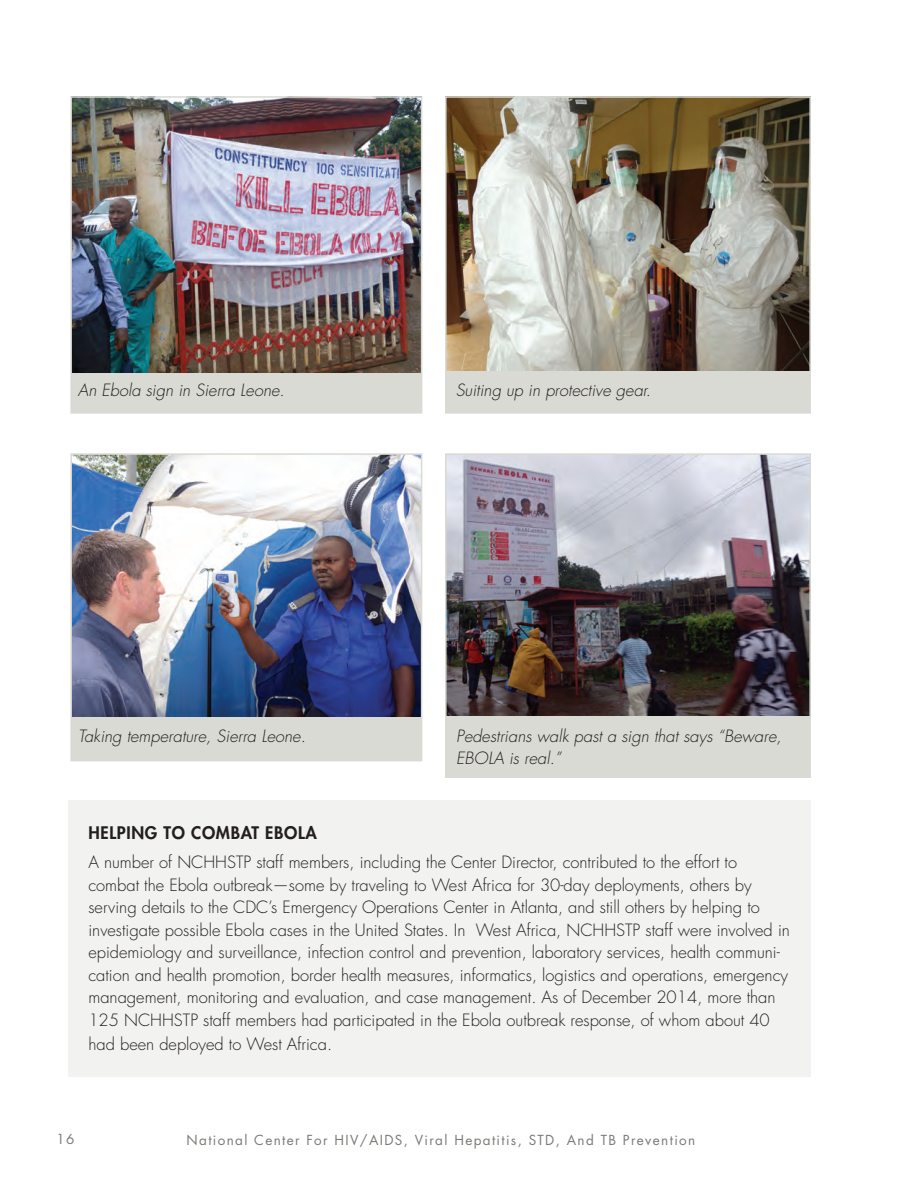
<style>
.page{position:relative;width:918px;height:1188px;background:#fff}
.page>*{position:absolute;margin:0;border:0;box-sizing:border-box;transform-origin:0 0}
.H4_BOX{font:800 16.8px "Futura Std";letter-spacing:.04em;color:#231f20}
.t1{font:300 16.5px/22.5px "Futura Std";color:#231f20}
.t2{font:italic 300 16.5px/22.5px "Futura Std";color:#231f20}
.t3{font:13.5px "Futura Std";letter-spacing:.1em;color:#797c76}
</style>
<div class="page">
<div style="left:71px;top:97px;width:351px;height:316px;background:#dadad4"></div>
<img style="left:73px;top:99px;width:346px;height:273px">
<div style="left:70px;top:96px;width:352px;height:318px;border:2px solid #dadad4"></div>
<div style="left:446px;top:97px;width:364px;height:316px;background:#dadad4"></div>
<img style="left:448px;top:99px;width:360px;height:271px">
<div style="left:445px;top:96px;width:366px;height:318px;border:2px solid #dadad4"></div>
<div style="left:71px;top:454px;width:351px;height:307px;background:#dadad4"></div>
<img style="left:73px;top:456px;width:346px;height:261px">
<div style="left:70px;top:453px;width:352px;height:308px;border:2px solid #dadad4"></div>
<div style="left:446px;top:454px;width:364px;height:323px;background:#dadad4"></div>
<img style="left:448px;top:456px;width:360px;height:260px">
<div style="left:445px;top:453px;width:366px;height:325px;border:2px solid #dadad4"></div>
<div style="left:68px;top:800px;width:743px;height:276px;background:#f2f2f0"></div>
<p class="t2" style="left:78px;top:379px;width:208px">An Ebola sign in Sierra Leone.</p>
<p class="t2" style="left:456px;top:379px;width:197px">Suiting up in protective gear.</p>
<p class="t2" style="left:78px;top:725px;width:229px">Taking temperature, Sierra Leone.</p>
<p class="t2" style="left:456px;top:725px;width:327px">Pedestrians walk past a sign that says “Beware,<br>EBOLA is real.”</p>
<p class="H4_BOX" style="left:88px;top:822px;width:230px">HELPING TO COMBAT EBOLA</p>
<p class="t1" style="left:88px;top:851px;width:703px">A number of NCHHSTP staff members, including the Center Director, contributed to the effort to combat the Ebola outbreak—some by traveling to West Africa for 30-day deployments, others by serving details to the CDC’s Emergency Operations Center in Atlanta, and still others by helping to investigate possible Ebola cases in the United States. In West Africa, NCHHSTP staff were involved in epidemiology and surveillance, infection control and prevention, laboratory services, health communi&shy;cation and health promotion, border health measures, informatics, logistics and operations, emergency management, monitoring and evaluation, and case management. As of December 2014, more than 125 NCHHSTP staff members had participated in the Ebola outbreak response, of whom about 40</p>
<p class="t1" style="left:88px;top:1033px;width:245px">had been deployed to West Africa.</p>
<p class="t3" style="left:56px;top:1130px;width:19px">16</p>
<p class="t3" style="left:187px;top:1131px;width:510px">National Center For HIV/AIDS, Viral Hepatitis, STD, And TB Prevention</p>
</div>
